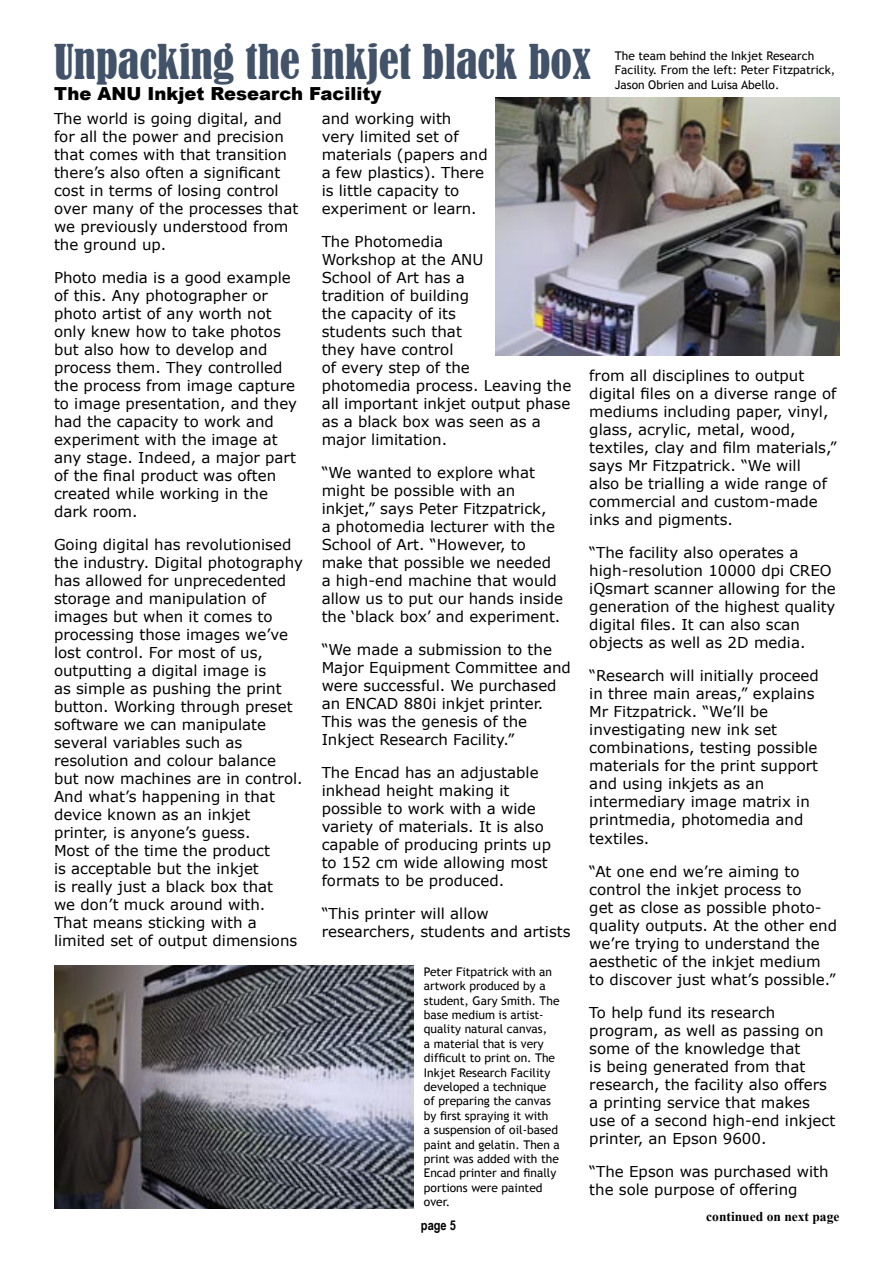
<style>
.page{position:relative;width:893px;height:1263px;background:#fff}
.page>*{position:absolute;margin:0;border:0;box-sizing:border-box;transform-origin:0 0}
.t1{font:condensed 45px "Bernard";color:#415269}
.t2{font:900 18px "Arial";color:#000}
.t3{font:15px/18px "Verdana";color:#000}
.t4{font:700 13.5px "Times New Roman";color:#000}
.t5{font:700 13.5px "Arial Narrow";color:#000}
.t6{font:12px/14.4px "Trebuchet MS";color:#000}
</style>
<div class="page">
<img style="left:495px;top:98px;width:344px;height:258px">
<img style="left:54px;top:965px;width:360px;height:244px">
<p class="t1" style="left:54px;top:35px;width:539px">Unpacking the inkjet black box</p>
<p class="t2" style="left:54px;top:81px;width:329px">The ANU Inkjet Research Facility</p>
<p class="t3" style="left:54px;top:109px;width:246px">The world is going digital, and for all the power and precision that comes with that transition there’s also often a significant cost in terms of losing control over many of the processes that we previously understood from the ground up.</p>
<p class="t3" style="left:54px;top:268px;width:245px">Photo media is a good example of this. Any photographer or photo artist of any worth not only knew how to take photos but also how to develop and process them. They controlled the process from image capture to image presentation, and they had the capacity to work and experiment with the image at any stage. Indeed, a major part of the final product was often created while working in the dark room.</p>
<p class="t3" style="left:54px;top:535px;width:250px">Going digital has revolutionised the industry. Digital photography has allowed for unprecedented storage and manipulation of images but when it comes to processing those images we’ve lost control. For most of us, outputting a digital image is<br>as simple as pushing the print button. Working through preset software we can manipulate several variables such as resolution and colour balance but now machines are in control.<br>And what’s happening in that device known as an inkjet printer, is anyone’s guess.<br>Most of the time the product<br>is acceptable but the inkjet<br>is really just a black box that<br>we don’t muck around with.<br>That means sticking with a limited set of output dimensions</p>
<p class="t6" style="left:615px;top:49px;width:222px">The team behind the Inkjet Research<br>Facility. From the left: Peter Fitzpatrick,<br>Jason Obrien and Luisa Abello.</p>
<p class="t3" style="left:322px;top:109px;width:168px">and working with very limited set of materials (papers and a few plastics). There is little capacity to experiment or learn.</p>
<p class="t3" style="left:322px;top:232px;width:251px">The Photomedia<br>Workshop at the ANU<br>School of Art has a<br>tradition of building<br>the capacity of its<br>students such that<br>they have control<br>of every step of the<br>photomedia process. Leaving the all important inkjet output phase as a black box was seen as a major limitation.</p>
<p class="t3" style="left:322px;top:463px;width:243px">“We wanted to explore what might be possible with an inkjet,” says Peter Fitzpatrick,<br>a photomedia lecturer with the<br>School of Art. “However, to make that possible we needed a high-end machine that would allow us to put our hands inside the ‘black box’ and experiment.</p>
<p class="t3" style="left:322px;top:640px;width:251px">“We made a submission to the<br>Major Equipment Committee and were successful. We purchased an ENCAD 880i inkjet printer.<br>This was the genesis of the<br>Inkject Research Facility.”</p>
<p class="t3" style="left:322px;top:763px;width:231px">The Encad has an adjustable inkhead height making it possible to work with a wide variety of materials. It is also capable of producing prints up to 152 cm wide allowing most formats to be produced.</p>
<p class="t3" style="left:322px;top:904px;width:250px">“This printer will allow researchers, students and artists</p>
<p class="t3" style="left:589px;top:366px;width:249px">from all disciplines to output digital files on a diverse range of mediums including paper, vinyl, glass, acrylic, metal, wood, textiles, clay and film materials,” says Mr Fitzpatrick. “We will<br>also be trialling a wide range of commercial and custom-made inks and pigments.</p>
<p class="t3" style="left:589px;top:543px;width:248px">“The facility also operates a high-resolution 10000 dpi CREO iQsmart scanner allowing for the generation of the highest quality digital files. It can also scan objects as well as 2D media.</p>
<p class="t3" style="left:589px;top:666px;width:231px">“Research will initially proceed in three main areas,” explains<br>Mr Fitzpatrick. “We’ll be investigating new ink set combinations, testing possible materials for the print support and using inkjets as an intermediary image matrix in printmedia, photomedia and textiles.</p>
<p class="t3" style="left:589px;top:861px;width:249px">“At one end we’re aiming to control the inkjet process to<br>get as close as possible photo&shy;quality outputs. At the other end we’re trying to understand the aesthetic of the inkjet medium to discover just what’s possible.”</p>
<p class="t3" style="left:589px;top:1002px;width:247px">To help fund its research program, as well as passing on some of the knowledge that<br>is being generated from that research, the facility also offers a printing service that makes use of a second high-end inkject printer, an Epson 9600.</p>
<p class="t3" style="left:589px;top:1161px;width:241px">“The Epson was purchased with the sole purpose of offering</p>
<p class="t6" style="left:424px;top:964px;width:137px">Peter Fitpatrick with an artwork produced by a student, Gary Smith. The base medium is artist&shy;quality natural canvas,<br>a material that is very difficult to print on. The<br>Inkjet Research Facility developed a technique of preparing the canvas by first spraying it with<br>a suspension of oil-based paint and gelatin. Then a print was added with the<br>Encad printer and finally portions were painted over.</p>
<p class="t5" style="left:421px;top:1215px;width:37px">page 5</p>
<p class="t4" style="left:706px;top:1207px;width:135px">continued on next page</p>
</div>
